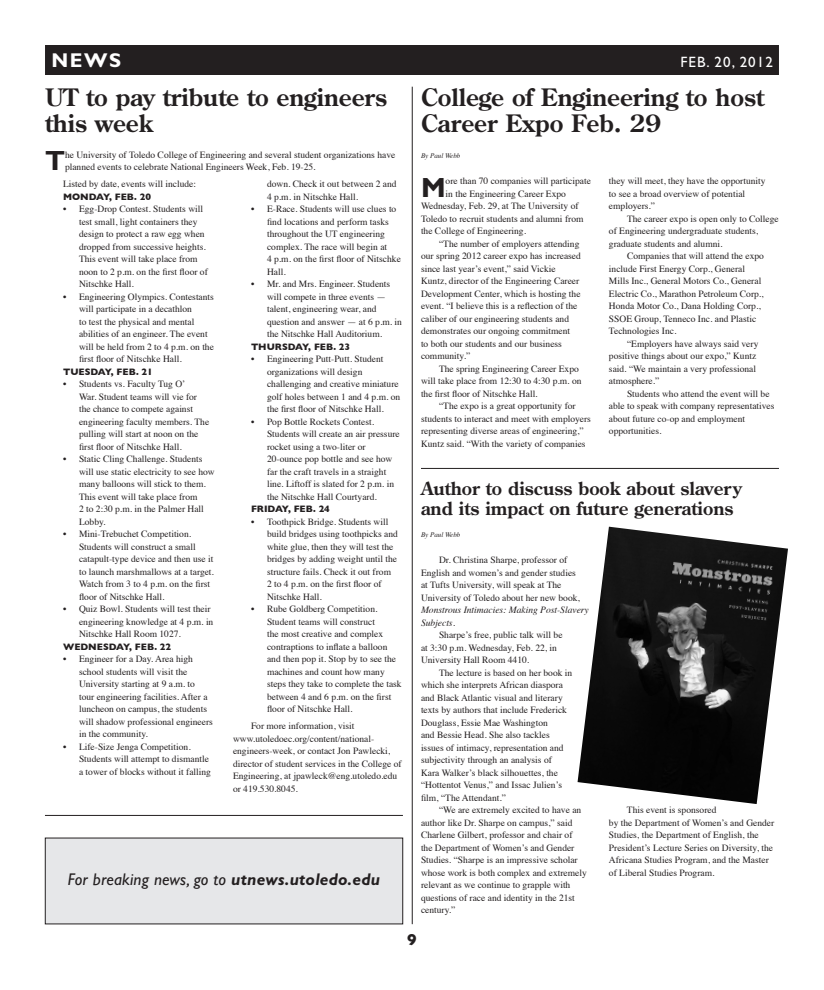
<style>
.page{position:relative;width:824px;height:990px;background:#fff}
.page>*{position:absolute;margin:0;border:0;box-sizing:border-box;transform-origin:0 0}
.Drop_Cap_2_Paragraph{font:700 27.8px "Gill Sans Std";color:#231f20}
.Heading_24pt{font:700 24px/26px "Century Old Style";color:#231f20}
.t1{font:700 20px "Gill Sans Std";color:#fff}
.Heading_18pt{font:700 18px/20px "Century Old Style";color:#231f20}
.Body_Text{font:italic 17px "Gill Sans Std";letter-spacing:.01em;color:#231f20}
.t2{font:700 16px "Gill Sans";color:#231f20}
.t3{font:15px "Gill Sans Std";letter-spacing:.07em;color:#fff}
.Body_Text-2{font:9.5px/12.5px "Times";color:#231f20}
.Drop_Cap_2_Paragraph-2{font:9.5px/12.5px "Times";color:#231f20}
.Body_Text-3{font:700 9.5px "Gill Sans";color:#231f20}
.By_line{font:italic 7px "Times";color:#231f20}
.s1{font-style:italic}
.s2{font-weight:700}
</style>
<div class="page">
<div style="left:45px;top:45px;width:734px;height:30px;background:#231f20"></div>
<hr style="left:412px;top:87px;width:1px;height:837px;background:#231f20">
<hr style="left:421px;top:468px;width:358px;height:1px;background:#231f20">
<hr style="left:45px;top:815px;width:358px;height:1px;background:#231f20">
<img style="left:577px;top:527px;width:211px;height:277px">
<div style="left:45px;top:838px;width:358px;height:86px;background:#e6e7e9"></div>
<p class="t1" style="left:51px;top:48px;width:71px">NEWS</p>
<p class="t3" style="left:680px;top:53px;width:94px">FEB. 20, 2012</p>
<p class="Heading_24pt" style="left:45px;top:84px;width:343px">UT to pay tribute to engineers this week</p>
<p class="Drop_Cap_2_Paragraph" style="left:45px;top:145px;width:22px">T</p>
<p class="Drop_Cap_2_Paragraph-2" style="left:65px;top:148px;width:332px">he University of Toledo College of Engineering and several student organizations have planned events to celebrate National Engineers Week, Feb. 19-25.</p>
<p class="Body_Text-2" style="left:63px;top:177px;width:134px">Listed by date, events will include:</p>
<p class="Body_Text-3" style="left:63px;top:191px;width:89px">MONDAY, FEB. 20</p>
<p class="Body_Text-2" style="left:79px;top:202px;width:130px;text-indent:-16px">• Egg-Drop Contest. Students will test small, light containers they design to protect a raw egg when dropped from successive heights.<br>This event will take place from noon to 2 p.m. on the first floor of<br>Nitschke Hall.</p>
<p class="Body_Text-2" style="left:79px;top:290px;width:136px;text-indent:-16px">• Engineering Olympics. Contestants will participate in a decathlon<br>to test the physical and mental abilities of an engineer. The event will be held from 2 to 4 p.m. on the first floor of Nitschke Hall.</p>
<p class="Body_Text-3" style="left:63px;top:366px;width:91px">TUESDAY, FEB. 21</p>
<p class="Body_Text-2" style="left:79px;top:377px;width:132px;text-indent:-16px">• Students vs. Faculty Tug O’<br>War. Student teams will vie for the chance to compete against engineering faculty members. The pulling will start at noon on the first floor of Nitschke Hall.</p>
<p class="Body_Text-2" style="left:79px;top:452px;width:137px;text-indent:-16px">• Static Cling Challenge. Students will use static electricity to see how many balloons will stick to them.<br>This event will take place from<br>2 to 2:30 p.m. in the Palmer Hall<br>Lobby.</p>
<p class="Body_Text-2" style="left:79px;top:527px;width:136px;text-indent:-16px">• Mini-Trebuchet Competition.<br>Students will construct a small catapult-type device and then use it to launch marshmallows at a target.<br>Watch from 3 to 4 p.m. on the first floor of Nitschke Hall.</p>
<p class="Body_Text-2" style="left:79px;top:602px;width:136px;text-indent:-16px">• Quiz Bowl. Students will test their engineering knowledge at 4 p.m. in<br>Nitschke Hall Room 1027.</p>
<p class="Body_Text-3" style="left:63px;top:641px;width:110px">WEDNESDAY, FEB. 22</p>
<p class="Body_Text-2" style="left:79px;top:652px;width:135px;text-indent:-16px">• Engineer for a Day. Area high school students will visit the<br>University starting at 9 a.m. to<br>tour engineering facilities. After a luncheon on campus, the students will shadow professional engineers in the community.</p>
<p class="Body_Text-2" style="left:79px;top:740px;width:133px;text-indent:-16px">• Life-Size Jenga Competition.<br>Students will attempt to dismantle a tower of blocks without it falling</p>
<p class="Heading_24pt" style="left:421px;top:84px;width:344px">College of Engineering to host<br>Career Expo Feb. 29</p>
<p class="By_line" style="left:421px;top:150px;width:41px">By Paul Webb</p>
<p class="Drop_Cap_2_Paragraph" style="left:421px;top:171px;width:26px">M</p>
<p class="Drop_Cap_2_Paragraph-2" style="left:445px;top:174px;width:147px">ore than 70 companies will participate</p>
<p class="Body_Text-2" style="left:609px;top:174px;width:158px">they will meet, they have the opportunity to see a broad overview of potential employers.”</p>
<p class="Body_Text-2" style="left:609px;top:211px;width:171px;text-indent:18px">The career expo is open only to College of Engineering undergraduate students, graduate students and alumni.</p>
<p class="Body_Text-2" style="left:609px;top:249px;width:156px;text-indent:18px">Companies that will attend the expo include First Energy Corp., General Mills Inc., General Motors Co., General Electric Co., Marathon Petroleum Corp., Honda Motor Co., Dana Holding Corp., SSOE Group, Tenneco Inc. and Plastic Technologies Inc.</p>
<p class="Body_Text-2" style="left:609px;top:336px;width:151px;text-indent:18px">“Employers have always said very positive things about our expo,” Kuntz said. “We maintain a very professional atmosphere.”</p>
<p class="Body_Text-2" style="left:609px;top:386px;width:167px;text-indent:18px">Students who attend the event will be able to speak with company representatives about future co-op and employment opportunities.</p>
<p class="Body_Text-2" style="left:267px;top:177px;width:131px">down. Check it out between 2 and<br>4 p.m. in Nitschke Hall.</p>
<p class="Body_Text-2" style="left:267px;top:202px;width:135px;text-indent:-16px">• E-Race. Students will use clues to find locations and perform tasks throughout the UT engineering complex. The race will begin at<br>4 p.m. on the first floor of Nitschke<br>Hall.</p>
<p class="Body_Text-2" style="left:267px;top:277px;width:136px;text-indent:-16px">• Mr. and Mrs. Engineer. Students will compete in three events — talent, engineering wear, and question and answer — at 6 p.m. in the Nitschke Hall Auditorium.</p>
<p class="Body_Text-3" style="left:251px;top:341px;width:101px">THURSDAY, FEB. 23</p>
<p class="Body_Text-2" style="left:267px;top:352px;width:135px;text-indent:-16px">• Engineering Putt-Putt. Student organizations will design challenging and creative miniature golf holes between 1 and 4 p.m. on the first floor of Nitschke Hall.</p>
<p class="Body_Text-2" style="left:267px;top:415px;width:134px;text-indent:-16px">• Pop Bottle Rockets Contest.<br>Students will create an air pressure rocket using a two-liter or<br>20-ounce pop bottle and see how far the craft travels in a straight line. Liftoff is slated for 2 p.m. in the Nitschke Hall Courtyard.</p>
<p class="Body_Text-3" style="left:251px;top:504px;width:80px">FRIDAY, FEB. 24</p>
<p class="Body_Text-2" style="left:267px;top:515px;width:132px;text-indent:-16px">• Toothpick Bridge. Students will build bridges using toothpicks and white glue, then they will test the bridges by adding weight until the structure fails. Check it out from<br>2 to 4 p.m. on the first floor of<br>Nitschke Hall.</p>
<p class="Body_Text-2" style="left:267px;top:602px;width:136px;text-indent:-16px">• Rube Goldberg Competition.<br>Student teams will construct<br>the most creative and complex contraptions to inflate a balloon and then pop it. Stop by to see the machines and count how many steps they take to complete the task between 4 and 6 p.m. on the first floor of Nitschke Hall.</p>
<p class="Body_Text-2" style="left:233px;top:719px;width:170px;text-indent:18px">For more information, visit www.utoledoec.org/content/national&shy;engineers-week, or contact Jon Pawlecki, director of student services in the College of Engineering, at jpawleck@eng.utoledo.edu or 419.530.8045.</p>
<p class="Drop_Cap_2_Paragraph-2" style="left:445px;top:186px;width:122px">in the Engineering Career Expo</p>
<p class="Drop_Cap_2_Paragraph-2" style="left:421px;top:199px;width:159px">Wednesday, Feb. 29, at The University of</p>
<p class="Drop_Cap_2_Paragraph-2" style="left:421px;top:211px;width:164px">Toledo to recruit students and alumni from</p>
<p class="Drop_Cap_2_Paragraph-2" style="left:421px;top:224px;width:107px">the College of Engineering.</p>
<p class="Body_Text-2" style="left:421px;top:236px;width:161px;text-indent:18px">“The number of employers attending our spring 2012 career expo has increased since last year’s event,” said Vickie Kuntz, director of the Engineering Career Development Center, which is hosting the event. “I believe this is a reflection of the caliber of our engineering students and demonstrates our ongoing commitment<br>to both our students and our business community.”</p>
<p class="Body_Text-2" style="left:421px;top:361px;width:162px;text-indent:18px">The spring Engineering Career Expo will take place from 12:30 to 4:30 p.m. on the first floor of Nitschke Hall.</p>
<p class="Body_Text-2" style="left:421px;top:399px;width:171px;text-indent:18px">“The expo is a great opportunity for students to interact and meet with employers representing diverse areas of engineering,” Kuntz said. “With the variety of companies</p>
<p class="Heading_18pt" style="left:421px;top:478px;width:322px">Author to discuss book about slavery and its impact on future generations</p>
<p class="By_line" style="left:421px;top:529px;width:41px">By Paul Webb</p>
<p class="Body_Text-2" style="left:421px;top:553px;width:169px;text-indent:18px">Dr. Christina Sharpe, professor of English and women’s and gender studies<br>at Tufts University, will speak at The University of Toledo about her new book, <span class="s1">Monstrous Intimacies: Making Post-Slavery Subjects.</span></p>
<p class="Body_Text-2" style="left:421px;top:628px;width:143px;text-indent:18px">Sharpe’s free, public talk will be at 3:30 p.m. Wednesday, Feb. 22, in<br>University Hall Room 4410.</p>
<p class="Body_Text-2" style="left:421px;top:665px;width:153px;text-indent:18px">The lecture is based on her book in which she interprets African diaspora and Black Atlantic visual and literary texts by authors that include Frederick Douglass, Essie Mae Washington<br>and Bessie Head. She also tackles issues of intimacy, representation and subjectivity through an analysis of Kara Walker’s black silhouettes, the “Hottentot Venus,” and Issac Julien’s film, “The Attendant.”</p>
<p class="Body_Text-2" style="left:421px;top:803px;width:167px;text-indent:18px">“We are extremely excited to have an author like Dr. Sharpe on campus,” said Charlene Gilbert, professor and chair of<br>the Department of Women’s and Gender Studies. “Sharpe is an impressive scholar whose work is both complex and extremely relevant as we continue to grapple with questions of race and identity in the 21st century.”</p>
<p class="Body_Text-2" style="left:609px;top:803px;width:167px;text-indent:18px">This event is sponsored<br>by the Department of Women’s and Gender Studies, the Department of English, the President’s Lecture Series on Diversity, the Africana Studies Program, and the Master of Liberal Studies Program.</p>
<p class="Body_Text" style="left:68px;top:870px;width:314px">For breaking news, go to <span class="s2">utnews.utoledo.edu</span></p>
<p class="t2" style="left:407px;top:930px;width:11px">9</p>
</div>
